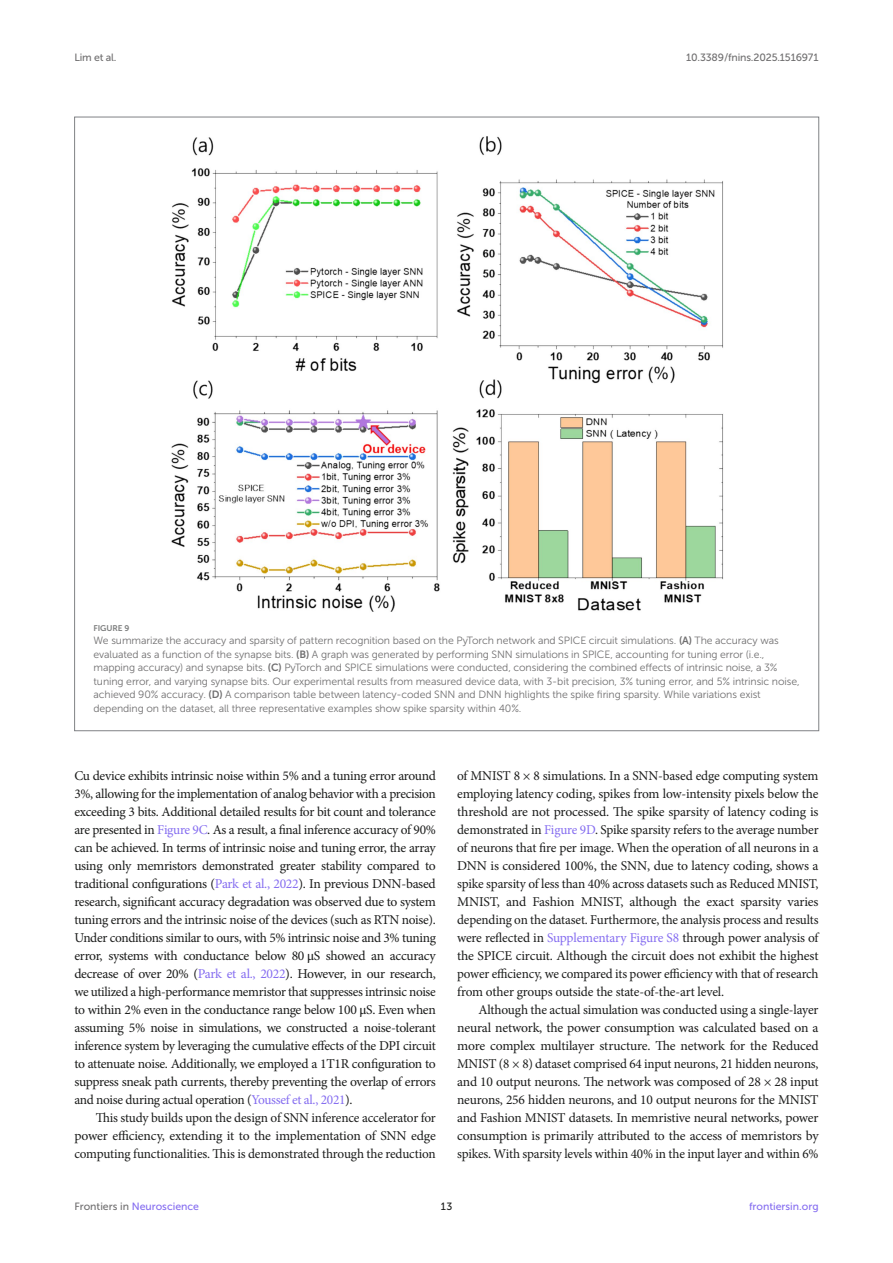
<style>
.page{position:relative;width:893px;height:1263px;background:#fff}
.page>*{position:absolute;margin:0;border:0;box-sizing:border-box;transform-origin:0 0}
.TEXT{font:13.5px/18px "Minion Pro";letter-spacing:-.015em;color:#1b1c1b;text-align:justify}
.FIG_LEG{font:10.5px/13.5px "Museo Sans 300";letter-spacing:-.01em;color:#706f70}
.t1{font:10.5px "Museo Sans 500";color:#856df0}
.t2{font:10.5px "Museo Sans 500";letter-spacing:-.015em;color:#706f70}
.t3{font:10.5px "Museo Sans 500";color:#1b1c1b}
.FIG_HD{font:8.25px "Museo Sans 700";letter-spacing:-.01em;color:#7e7f7f}
.s1{font-family:"Museo Sans 700"}
.s2{color:#856df0}
.s3{font-family:"STIX General"}
.s4{color:#706f70}
</style>
<div class="page">
<img style="left:171px;top:136px;width:552px;height:476px">
<p class="t2" style="left:74px;top:51px;width:43px">Lim et al.</p>
<p class="t2" style="left:686px;top:51px;width:134px">10.3389/fnins.2025.1516971</p>
<p class="FIG_HD" style="left:94px;top:623px;width:37px">FIGURE 9</p>
<p class="FIG_LEG" style="left:94px;top:634px;width:708px">We summarize the accuracy and sparsity of pattern recognition based on the PyTorch network and SPICE circuit simulations. <span class="s1">(A)</span> The accuracy was evaluated as a function of the synapse bits. <span class="s1">(B)</span> A graph was generated by performing SNN simulations in SPICE, accounting for tuning error (i.e., mapping accuracy) and synapse bits. <span class="s1">(C)</span> PyTorch and SPICE simulations were conducted, considering the combined effects of intrinsic noise, a 3% tuning error, and varying synapse bits. Our experimental results from measured device data, with 3-bit precision, 3% tuning error, and 5% intrinsic noise, achieved 90% accuracy. <span class="s1">(D)</span> A comparison table between latency-coded SNN and DNN highlights the spike firing sparsity. While variations exist depending on the dataset, all three representative examples show spike sparsity within 40%.</p>
<p class="TEXT" style="left:74px;top:767px;width:363px">Cu device exhibits intrinsic noise within 5% and a tuning error around 3%, allowing for the implementation of analog behavior with a precision exceeding 3 bits. Additional detailed results for bit count and tolerance are presented in <span class="s2">Figure 9C</span>. As a result, a final inference accuracy of 90% can be achieved. In terms of intrinsic noise and tuning error, the array using only memristors demonstrated greater stability compared to traditional configurations (<span class="s2">Park et al., 2022</span>). In previous DNN-based research, significant accuracy degradation was observed due to system tuning errors and the intrinsic noise of the devices (such as RTN noise).<br>Under conditions similar to ours, with 5% intrinsic noise and 3% tuning error, systems with conductance below 80 <span class="s3">μ</span>S showed an accuracy decrease of over 20% (<span class="s2">Park et al., 2022</span>). However, in our research, we utilized a high-performance memristor that suppresses intrinsic noise to within 2% even in the conductance range below 100 <span class="s3">μ</span>S. Even when assuming 5% noise in simulations, we constructed a noise-tolerant inference system by leveraging the cumulative effects of the DPI circuit to attenuate noise. Additionally, we employed a 1T1R configuration to suppress sneak path currents, thereby preventing the overlap of errors and noise during actual operation (<span class="s2">Youssef et al., 2021</span>).</p>
<p class="TEXT" style="left:74px;top:1109px;width:363px;text-indent:21px">This study builds upon the design of SNN inference accelerator for power efficiency, extending it to the implementation of SNN edge computing functionalities. This is demonstrated through the reduction</p>
<p class="TEXT" style="left:457px;top:767px;width:363px">of MNIST 8 × 8 simulations. In a SNN-based edge computing system employing latency coding, spikes from low-intensity pixels below the threshold are not processed. The spike sparsity of latency coding is demonstrated in <span class="s2">Figure 9D</span>. Spike sparsity refers to the average number of neurons that fire per image. When the operation of all neurons in a DNN is considered 100%, the SNN, due to latency coding, shows a spike sparsity of less than 40% across datasets such as Reduced MNIST, MNIST, and Fashion MNIST, although the exact sparsity varies depending on the dataset. Furthermore, the analysis process and results were reflected in <span class="s2">Supplementary Figure S8</span> through power analysis of the SPICE circuit. Although the circuit does not exhibit the highest power efficiency, we compared its power efficiency with that of research from other groups outside the state-of-the-art level.</p>
<p class="TEXT" style="left:457px;top:1001px;width:363px;text-indent:21px">Although the actual simulation was conducted using a single-layer neural network, the power consumption was calculated based on a more complex multilayer structure. The network for the Reduced MNIST (8 × 8) dataset comprised 64 input neurons, 21 hidden neurons, and 10 output neurons. The network was composed of 28 × 28 input neurons, 256 hidden neurons, and 10 output neurons for the MNIST and Fashion MNIST datasets. In memristive neural networks, power consumption is primarily attributed to the access of memristors by spikes. With sparsity levels within 40% in the input layer and within 6%</p>
<p class="t1" style="left:74px;top:1200px;width:126px"><span class="s4">Frontiers in</span> Neuroscience</p>
<p class="t3" style="left:441px;top:1200px;width:13px">13</p>
<p class="t1" style="left:749px;top:1200px;width:71px">frontiersin.org</p>
</div>
